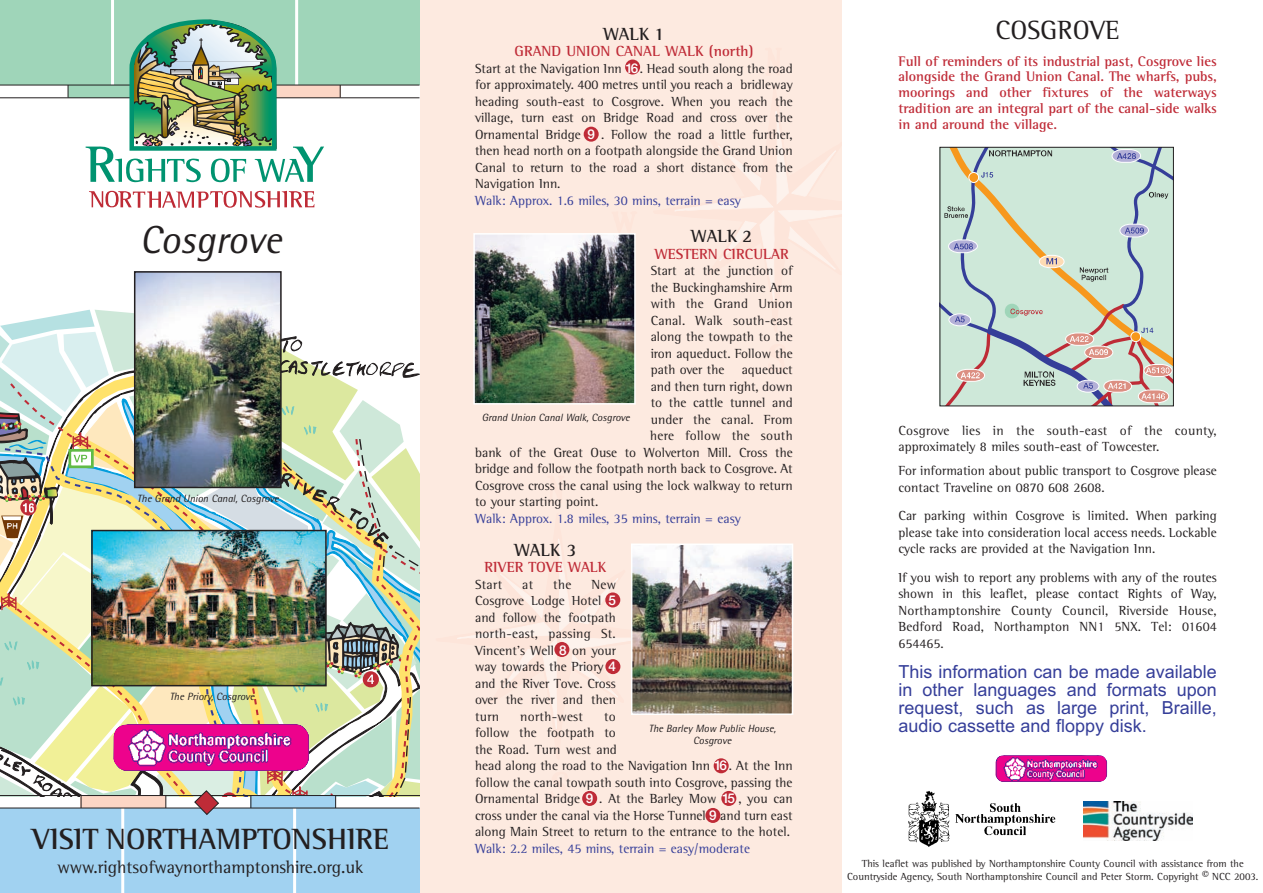
<style>
.page{position:relative;width:1263px;height:893px;background:#fff}
.page>*{position:absolute;margin:0;border:0;box-sizing:border-box;transform-origin:0 0}
.t1{font:italic 39px "Rotis Semi Sans";color:#231f20}
.t2{font:700 30px "Rotis Semi Serif";color:#231f20}
.t3{font:27px "Rotis Semi Serif";color:#231f20}
.t4{font:18px/18px "Arial";color:#353e99;text-align:justify}
.t5{font:18px "Rotis Semi Serif";color:#231f20}
.t6{font:700 18px "Rotis Semi Serif";color:#231f20}
.t7{font:700 15px "Rotis Semi Serif";color:#bf2b37}
.t8{font:700 14.25px/15.8px "Rotis Semi Serif";color:#bf2b37;text-align:justify}
.t9{font:13.5px/16.5px "Rotis Semi Serif";color:#231f20;text-align:justify}
.t10{font:13.5px "Rotis Semi Serif";color:#353e99}
.t11{font:13.5px "Rotis Semi Serif";letter-spacing:.02em;color:#231f20}
.t12{font:10.5px/13.5px "Rotis Semi Serif";color:#231f20;text-align:center}
.t13{font:italic 10.5px/12px "Rotis Semi Sans";color:#231f20;text-align:center}
.s1{font-family:"Helvetica Neue";font-weight:500;color:#fff}
.s2{font-size:13.5px}
</style>
<div class="page">
<div style="left:0;top:0;width:421px;height:85px;background:#9fd5b9"></div>
<hr style="left:295px;top:0;width:3px;height:98px;background:#fff">
<hr style="left:111px;top:0;width:3px;height:98px;background:#fff">
<div style="left:68px;top:85px;width:85px;height:13px;background:#9fd5b9"></div>
<div style="left:255px;top:85px;width:85px;height:13px;background:#fcd6c5"></div>
<hr style="left:0;top:85px;width:419px;height:1px;background:#231f20">
<hr style="left:0;top:98px;width:419px;height:1px;background:#231f20">
<svg style="left:68px;top:85px;width:1px;height:13px"></svg>
<svg style="left:340px;top:85px;width:1px;height:13px"></svg>
<div style="left:0;top:808px;width:421px;height:85px;background:#a1d2f1"></div>
<hr style="left:293px;top:802px;width:3px;height:91px;background:#fff">
<hr style="left:121px;top:795px;width:3px;height:98px;background:#fff">
<hr style="left:0;top:795px;width:421px;height:1px;background:#231f20">
<svg style="left:0;top:310px;width:419px;height:505px"></svg>
<img style="left:137px;top:274px;width:142px;height:211px">
<div style="left:134px;top:271px;width:148px;height:217px;border:2px solid #231f20"></div>
<img style="left:94px;top:533px;width:230px;height:150px">
<div style="left:91px;top:530px;width:236px;height:156px;border:2px solid #231f20"></div>
<img style="left:86px;top:19px;width:238px;height:189px">
<div style="left:420px;top:0;width:422px;height:893px;background:#fdeae0"></div>
<svg style="left:675px;top:112px;width:167px;height:189px"></svg>
<svg style="left:558px;top:539px;width:62px;height:59px"></svg>
<svg style="left:457px;top:598px;width:174px;height:208px"></svg>
<div style="left:714px;top:758px;width:15px;height:15px;background:#bf2b37;border-radius:50%"></div>
<div style="left:582px;top:791px;width:15px;height:15px;background:#bf2b37;border-radius:50%"></div>
<div style="left:605px;top:592px;width:15px;height:15px;background:#bf2b37;border-radius:50%"></div>
<div style="left:705px;top:808px;width:15px;height:15px;background:#bf2b37;border-radius:50%"></div>
<div style="left:721px;top:791px;width:15px;height:15px;background:#bf2b37;border-radius:50%"></div>
<div style="left:554px;top:642px;width:15px;height:15px;background:#bf2b37;border-radius:50%"></div>
<div style="left:605px;top:659px;width:15px;height:15px;background:#bf2b37;border-radius:50%"></div>
<div style="left:625px;top:60px;width:15px;height:15px;background:#bf2b37;border-radius:50%"></div>
<div style="left:584px;top:127px;width:15px;height:15px;background:#bf2b37;border-radius:50%"></div>
<img style="left:476px;top:236px;width:157px;height:166px">
<div style="left:473px;top:233px;width:163px;height:172px;border:2px solid #fff"></div>
<img style="left:634px;top:546px;width:156px;height:166px">
<div style="left:631px;top:543px;width:162px;height:172px;border:2px solid #fff"></div>
<svg style="left:941px;top:149px;width:231px;height:255px;background:#c7d6ca"></svg>
<div style="left:939px;top:147px;width:235px;height:259px;border:1px solid #231f20"></div>
<img style="left:908px;top:791px;width:148px;height:56px">
<img style="left:1083px;top:801px;width:109px;height:39px">
<img style="left:113px;top:724px;width:197px;height:47px">
<img style="left:995px;top:755px;width:112px;height:27px">
<h1 class="t1" style="left:139px;top:226px;width:144px">Cosgrove</h1>
<p class="t13" style="left:137px;top:494px;width:143px">The Grand Union Canal, Cosgrove</p>
<p class="t13" style="left:170px;top:691px;width:86px">The Priory, Cosgrove</p>
<h2 class="t2" style="left:32px;top:829px;width:359px">VISIT NORTHAMPTONSHIRE</h2>
<h3 class="t5" style="left:57px;top:861px;width:307px">www.rightsofwaynorthamptonshire.org.uk</h3>
<h3 class="t6" style="left:603px;top:27px;width:62px">WALK 1</h3>
<p class="t7" style="left:514px;top:46px;width:241px">GRAND UNION CANAL WALK (north)</p>
<p class="t9" style="left:475px;top:61px;width:319px">Start at the Navigation Inn <span class="s1">16</span>. Head south along the road for approximately. 400 metres until you reach a bridleway heading south-east to Cosgrove. When you reach the village, turn east on Bridge Road and cross over the Ornamental Bridge <span class="s1">9</span> . Follow the road a little further, then head north on a footpath alongside the Grand Union Canal to return to the road a short distance from the Navigation Inn.</p>
<p class="t10" style="left:475px;top:196px;width:267px">Walk: Approx. 1.6 miles, 30 mins, terrain = easy</p>
<h3 class="t6" style="left:691px;top:230px;width:62px">WALK 2</h3>
<p class="t7" style="left:655px;top:249px;width:135px">WESTERN CIRCULAR</p>
<p class="t9" style="left:651px;top:264px;width:143px">Start at the junction of the Buckinghamshire Arm with the Grand Union Canal. Walk south-east along the towpath to the iron aqueduct. Follow the path over the</p>
<p class="t9" style="left:742px;top:363px;width:53px">aqueduct</p>
<p class="t9" style="left:651px;top:379px;width:143px">and then turn right, down</p>
<p class="t9" style="left:651px;top:396px;width:143px">to the cattle tunnel and</p>
<p class="t9" style="left:651px;top:412px;width:143px">under the canal. From</p>
<p class="t11" style="left:650px;top:431px;width:144px">here follow the south</p>
<p class="t9" style="left:475px;top:445px;width:319px">bank of the Great Ouse to Wolverton Mill. Cross the</p>
<p class="t9" style="left:475px;top:462px;width:319px">bridge and follow the footpath north back to Cosgrove. At</p>
<p class="t9" style="left:475px;top:478px;width:319px">Cosgrove cross the canal using the lock walkway to return</p>
<p class="t9" style="left:475px;top:495px;width:125px">to your starting point.</p>
<p class="t10" style="left:475px;top:513px;width:267px">Walk: Approx. 1.8 miles, 35 mins, terrain = easy</p>
<h3 class="t6" style="left:514px;top:543px;width:64px">WALK 3</h3>
<p class="t7" style="left:484px;top:562px;width:124px">RIVER TOVE WALK</p>
<p class="t9" style="left:475px;top:577px;width:29px">Start</p>
<p class="t9" style="left:522px;top:577px;width:13px">at</p>
<p class="t9" style="left:553px;top:577px;width:20px">the</p>
<p class="t13" style="left:482px;top:413px;width:150px">Grand Union Canal Walk, Cosgrove</p>
<p class="t9" style="left:475px;top:577px;width:142px;text-indent:116px">New Cosgrove Lodge Hotel <span class="s1">5 </span>and follow the footpath north-east, passing St.<br>Vincent's Well <span class="s1">8</span> on your way towards the Priory <span class="s1">4 </span>and the River Tove. Cross over the river and then turn</p>
<p class="t11" style="left:520px;top:712px;width:64px">north-west</p>
<p class="t9" style="left:475px;top:709px;width:319px;text-align:left;text-indent:129px">to<br>follow the footpath to<br>the Road. Turn west and<br>head along the road to the Navigation Inn <span class="s1">16</span> . At the Inn follow the canal towpath south into Cosgrove, passing the Ornamental Bridge <span class="s1">9</span> . At the Barley Mow <span class="s1">15</span> , you can cross under the canal via the Horse Tunnel <span class="s1">9</span> and turn east along Main Street to return to the entrance to the hotel.</p>
<p class="t10" style="left:475px;top:843px;width:276px">Walk: 2.2 miles, 45 mins, terrain = easy/moderate</p>
<p class="t13" style="left:649px;top:723px;width:129px">The Barley Mow Public House,<br>Cosgrove</p>
<h3 class="t3" style="left:995px;top:21px;width:126px">COSGROVE</h3>
<p class="t8" style="left:898px;top:54px;width:320px">Full of reminders of its industrial past, Cosgrove lies alongside the Grand Union Canal. The wharfs, pubs, moorings and other fixtures of the waterways tradition are an integral part of the canal-side walks in and around the village.</p>
<p class="t9" style="left:898px;top:423px;width:320px">Cosgrove lies in the south-east of the county, approximately 8 miles south-east of Towcester.</p>
<p class="t9" style="left:898px;top:464px;width:320px">For information about public transport to Cosgrove please contact Traveline on 0870 608 2608.</p>
<p class="t9" style="left:898px;top:509px;width:320px">Car parking within Cosgrove is limited. When parking please take into consideration local access needs. Lockable cycle racks are provided at the Navigation Inn.</p>
<p class="t9" style="left:898px;top:570px;width:320px">If you wish to report any problems with any of the routes shown in this leaflet, please contact Rights of Way, Northamptonshire County Council, Riverside House, Bedford Road, Northampton NN1 5NX. Tel: 01604<br>654465.</p>
<h3 class="t4" style="left:898px;top:662px;width:320px">This information can be made available in other languages and formats upon request, such as large print, Braille, audio cassette and floppy disk.</h3>
<p class="t12" style="left:847px;top:857px;width:413px">This leaflet was published by Northamptonshire County Council with assistance from the<br>Countryside Agency, South Northamptonshire Council and Peter Storm. Copyright <span class="s2">©</span> NCC 2003.</p>
</div>
